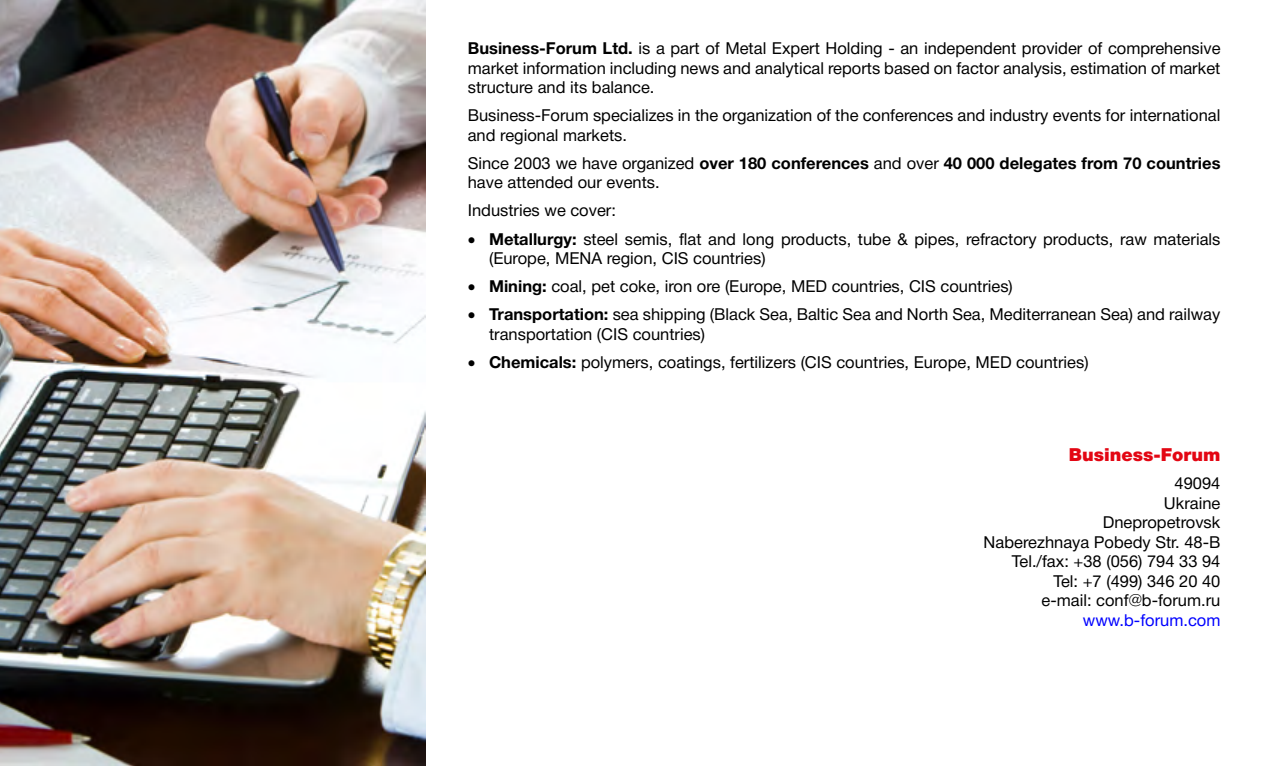
<style>
.page{position:relative;width:1263px;height:766px;background:#fff}
.page>*{position:absolute;margin:0;border:0;box-sizing:border-box;transform-origin:0 0}
.t1{font:900 18px "Helvetica Neue Cyr";color:#e30613}
.t2{font:16.5px/19.5px "Helvetica Neue Cyr";color:#000}
.t3{font:16.5px "Helvetica Neue Cyr";color:#00f}
.s1{font-weight:700}
</style>
<div class="page">
<img style="left:0;top:0;width:425px;height:765px">
<p class="t2" style="left:468px;top:39px;width:754px;text-align:justify"><span class="s1">Business-Forum Ltd.</span> is a part of Metal Expert Holding - an independent provider of comprehensive market information including news and analytical reports based on factor analysis, estimation of market structure and its balance.</p>
<p class="t2" style="left:468px;top:106px;width:754px">Business-Forum specializes in the organization of the conferences and industry events for international and regional markets.</p>
<p class="t2" style="left:468px;top:153px;width:754px">Since 2003 we have organized <span class="s1">over 180 conferences</span> and over <span class="s1">40 000 delegates from 70 countries </span>have attended our events.</p>
<p class="t2" style="left:468px;top:201px;width:150px">Industries we cover:</p>
<p class="t2" style="left:489px;top:229px;width:733px;text-indent:-21px">• <span class="s1">Metallurgy:</span> steel semis, flat and long products, tube &amp; pipes, refractory products, raw materials (Europe, MENA region, CIS countries)</p>
<p class="t2" style="left:468px;top:276px;width:547px">• <span class="s1">Mining:</span> coal, pet coke, iron ore (Europe, MED countries, CIS countries)</p>
<p class="t2" style="left:489px;top:304px;width:733px;text-indent:-21px">• <span class="s1">Transportation:</span> sea shipping (Black Sea, Baltic Sea and North Sea, Mediterranean Sea) and railway transportation (CIS countries)</p>
<p class="t2" style="left:468px;top:352px;width:622px">• <span class="s1">Chemicals:</span> polymers, coatings, fertilizers (CIS countries, Europe, MED countries)</p>
<p class="t1" style="left:1069px;top:444px;width:153px">Business-Forum</p>
<p class="t2" style="left:983px;top:473px;width:238px;text-align:right">49094<br>Ukraine<br>Dnepropetrovsk<br>Naberezhnaya Pobedy Str. 48-B<br>Теl./fax: +38 (056) 794 33 94<br>Теl: +7 (499) 346 20 40<br>e-mail: conf@b-forum.ru</p>
<p class="t3" style="left:1083px;top:610px;width:139px">www.b-forum.com</p>
</div>
